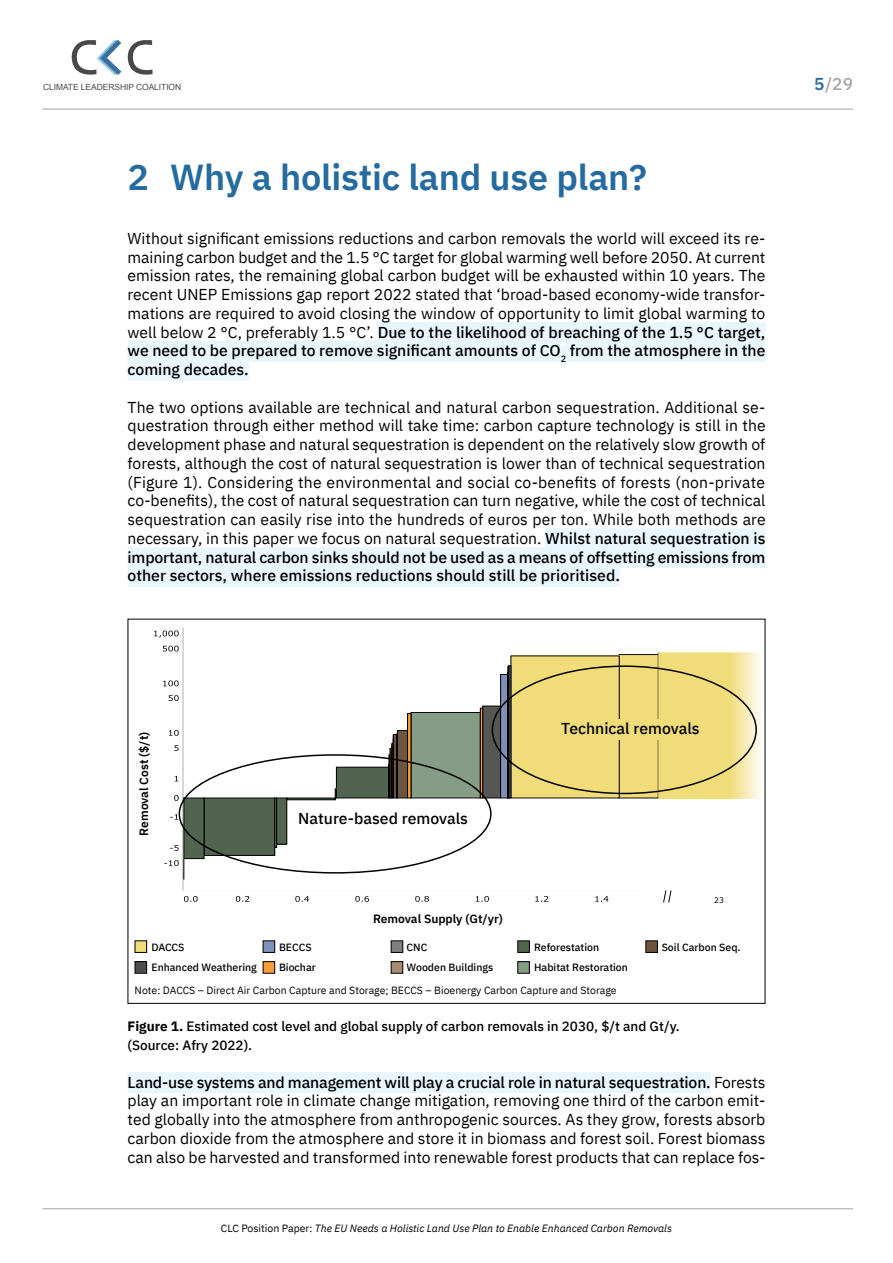
<style>
.page{position:relative;width:893px;height:1263px;background:#fff}
.page>*{position:absolute;margin:0;border:0;box-sizing:border-box;transform-origin:0 0}
.t1{font:600 36px "IBM Plex Sans";letter-spacing:-.005em;color:#256ba0}
.t2{font:500 17.25px "IBM Plex Sans";color:#a4a4a4}
.leipis{font:15.75px/18.8px "IBM Plex Sans";color:#000;text-align:justify}
.ehdotamme{font:500 15.75px "IBM Plex Sans";color:#000}
.t3{font:700 15.3px "IBM Plex Sans";color:#000}
.kuvateksti{font:500 13.5px/18.8px "IBM Plex Sans";color:#000}
.footnote{font:600 12px "IBM Plex Sans";color:#000}
.graffa-rivi{font:500 10.5px "IBM Plex Sans";color:#000}
.footnote-2{font:10.5px "IBM Plex Sans";color:#000}
.t4{font:italic 10.5px "IBM Plex Sans";color:#000}
.t5{font:8.55px "Arial";letter-spacing:-.01em;color:#4a4949}
.t6{font:7.65px "Verdana";color:#000}
.s1{font-weight:600;color:#256ba0}
.s2{font-weight:500}
.s3{font-weight:700}
.s4{font-style:normal}
</style>
<div class="page">
<svg style="left:128px;top:40px;width:25px;height:35px"></svg>
<svg style="left:71px;top:39px;width:50px;height:37px"></svg>
<hr style="left:43px;top:109px;width:810px;height:1px;background:#a4a4a4">
<hr style="left:43px;top:1208px;width:810px;height:1px;background:#a4a4a4">
<div style="left:378px;top:322px;width:387px;height:21px;background:#eaf6fe"></div>
<div style="left:128px;top:341px;width:433px;height:21px;background:#eaf6fe"></div>
<div style="left:561px;top:346px;width:5px;height:21px;background:#eaf6fe"></div>
<div style="left:566px;top:341px;width:199px;height:21px;background:#eaf6fe"></div>
<div style="left:128px;top:360px;width:121px;height:21px;background:#eaf6fe"></div>
<div style="left:545px;top:528px;width:220px;height:21px;background:#eaf6fe"></div>
<div style="left:128px;top:547px;width:637px;height:21px;background:#eaf6fe"></div>
<div style="left:128px;top:566px;width:492px;height:21px;background:#eaf6fe"></div>
<svg style="left:236px;top:896px;width:13px;height:6px"></svg>
<svg style="left:295px;top:896px;width:14px;height:6px"></svg>
<svg style="left:355px;top:896px;width:14px;height:6px"></svg>
<svg style="left:415px;top:895px;width:14px;height:7px"></svg>
<svg style="left:476px;top:896px;width:13px;height:6px"></svg>
<svg style="left:535px;top:896px;width:13px;height:6px"></svg>
<svg style="left:595px;top:896px;width:13px;height:6px"></svg>
<svg style="left:182px;top:886px;width:16px;height:16px"></svg>
<svg style="left:164px;top:837px;width:19px;height:29px"></svg>
<svg style="left:170px;top:814px;width:13px;height:6px"></svg>
<svg style="left:174px;top:795px;width:9px;height:6px"></svg>
<svg style="left:175px;top:776px;width:8px;height:5px"></svg>
<svg style="left:169px;top:730px;width:14px;height:29px"></svg>
<svg style="left:163px;top:680px;width:20px;height:30px"></svg>
<svg style="left:154px;top:630px;width:29px;height:30px"></svg>
<div style="left:389px;top:755px;width:1px;height:43px;border:1px solid #000"></div>
<div style="left:393px;top:734px;width:4px;height:64px;border:1px solid #000"></div>
<div style="left:390px;top:748px;width:2px;height:50px;border:1px solid #000"></div>
<div style="left:397px;top:730px;width:11px;height:68px;background:#6c5640"></div>
<div style="left:397px;top:730px;width:11px;height:68px;border:1px solid #000"></div>
<div style="left:391px;top:743px;width:3px;height:55px;border:1px solid #000"></div>
<div style="left:287px;top:798px;width:48px;height:2px;border:1px solid #000"></div>
<div style="left:204px;top:798px;width:71px;height:57px;background:#506450"></div>
<div style="left:204px;top:798px;width:71px;height:57px;border:1px solid #000"></div>
<div style="left:336px;top:767px;width:53px;height:31px;background:#506450"></div>
<div style="left:336px;top:767px;width:53px;height:31px;border:1px solid #000"></div>
<div style="left:184px;top:798px;width:20px;height:61px;background:#506450"></div>
<div style="left:184px;top:798px;width:20px;height:61px;border:1px solid #000"></div>
<div style="left:277px;top:798px;width:10px;height:46px;background:#506450"></div>
<div style="left:276px;top:798px;width:11px;height:46px;border:1px solid #000"></div>
<div style="left:411px;top:712px;width:69px;height:86px;background:#859d85"></div>
<div style="left:411px;top:712px;width:70px;height:86px;border:1px solid #000"></div>
<div style="left:483px;top:706px;width:18px;height:92px;background:#565655"></div>
<div style="left:482px;top:706px;width:19px;height:92px;border:1px solid #000"></div>
<div style="left:619px;top:655px;width:39px;height:143px;background:#f0dc78"></div>
<div style="left:619px;top:654px;width:39px;height:144px;border:1px solid #000"></div>
<div style="left:511px;top:656px;width:108px;height:142px;background:#f0dc78"></div>
<div style="left:507px;top:672px;width:1px;height:126px;border:1px solid #000"></div>
<hr style="left:393px;top:735px;width:1px;height:63px;background:#000">
<hr style="left:389px;top:764px;width:1px;height:34px;background:#000">
<hr style="left:391px;top:746px;width:1px;height:52px;background:#000">
<svg style="left:335px;top:789px;width:2px;height:9px"></svg>
<div style="left:480px;top:708px;width:3px;height:90px;border:1px solid #000"></div>
<div style="left:407px;top:713px;width:4px;height:85px;border:1px solid #000"></div>
<div style="left:508px;top:665px;width:1px;height:133px;border:1px solid #000"></div>
<div style="left:508px;top:666px;width:1px;height:132px;border:1px solid #000"></div>
<div style="left:501px;top:674px;width:6px;height:124px;background:#7f92b6"></div>
<div style="left:500px;top:674px;width:8px;height:124px;border:1px solid #000"></div>
<hr style="left:183px;top:891px;width:582px;height:1px;background:#f8f8f8">
<hr style="left:183px;top:628px;width:1px;height:263px;background:#f8f8f8">
<img style="left:659px;top:653px;width:103px;height:145px">
<div style="left:643px;top:886px;width:122px;height:20px;background:#fff"></div>
<svg style="left:663px;top:890px;width:8px;height:13px"></svg>
<div style="left:561px;top:719px;width:139px;height:21px;background:#f0dc79"></div>
<div style="left:128px;top:1072px;width:583px;height:21px;background:#eaf6fe"></div>
<div style="left:135px;top:941px;width:12px;height:11px;background:#f0dc79"></div>
<div style="left:135px;top:940px;width:12px;height:13px;border:1px solid #000"></div>
<div style="left:263px;top:941px;width:12px;height:11px;background:#7f92b6"></div>
<div style="left:263px;top:940px;width:12px;height:13px;border:1px solid #000"></div>
<div style="left:391px;top:941px;width:12px;height:11px;background:#7f7f7f"></div>
<div style="left:391px;top:940px;width:12px;height:13px;border:1px solid #000"></div>
<div style="left:646px;top:941px;width:11px;height:11px;background:#6d553d"></div>
<div style="left:645px;top:940px;width:13px;height:13px;border:1px solid #000"></div>
<div style="left:518px;top:941px;width:11px;height:11px;background:#51644e"></div>
<div style="left:517px;top:940px;width:13px;height:13px;border:1px solid #000"></div>
<div style="left:135px;top:962px;width:12px;height:11px;background:#4f4e4d"></div>
<div style="left:135px;top:961px;width:12px;height:13px;border:1px solid #000"></div>
<div style="left:263px;top:962px;width:12px;height:11px;background:#f59d3b"></div>
<div style="left:263px;top:961px;width:12px;height:13px;border:1px solid #000"></div>
<div style="left:391px;top:962px;width:12px;height:11px;background:#a78c6f"></div>
<div style="left:391px;top:961px;width:12px;height:13px;border:1px solid #000"></div>
<div style="left:518px;top:962px;width:11px;height:11px;background:#859d85"></div>
<div style="left:517px;top:961px;width:13px;height:13px;border:1px solid #000"></div>
<p class="t5" style="left:43px;top:81px;width:140px">CLIMATE LEADERSHIP COALITION</p>
<p class="t2" style="left:814px;top:70px;width:40px"><span class="s1">5</span>/29</p>
<h2 class="t1" style="left:128px;top:149px;width:521px">2 Why a holistic land use plan?</h2>
<p class="leipis" style="left:128px;top:227px;width:639px">Without significant emissions reductions and carbon removals the world will exceed its re&shy;maining carbon budget and the 1.5 °C target for global warming well before 2050. At current emission rates, the remaining global carbon budget will be exhausted within 10 years. The recent UNEP Emissions gap report 2022 stated that ‘broad-based economy-wide transfor&shy;mations are required to avoid closing the window of opportunity to limit global warming to well below 2 °C, preferably 1.5 °C’. <span class="s2">Due to the likelihood of breaching of the 1.5 °C target, we need to be prepared to remove significant amounts of CO</span><sub>2</sub> <span class="s2">from the atmosphere in the coming decades.</span></p>
<p class="leipis" style="left:128px;top:396px;width:640px">The two options available are technical and natural carbon sequestration. Additional se&shy;questration through either method will take time: carbon capture technology is still in the development phase and natural sequestration is dependent on the relatively slow growth of forests, although the cost of natural sequestration is lower than of technical sequestration (Figure 1). Considering the environmental and social co-benefits of forests (non-private co-benefits), the cost of natural sequestration can turn negative, while the cost of technical sequestration can easily rise into the hundreds of euros per ton. While both methods are necessary, in this paper we focus on natural sequestration. <span class="s2">Whilst natural sequestration is important, natural carbon sinks should not be used as a means of offsetting emissions from other sectors, where emissions reductions should still be prioritised.</span></p>
<p class="t3" style="left:233px;top:509px;width:38px">2030</p>
<p class="footnote" style="left:134px;top:836px;width:105px;rotate:-90deg">Removal Cost ($/t)</p>
<p class="ehdotamme" style="left:298px;top:806px;width:171px">Nature-based removals</p>
<p class="footnote" style="left:373px;top:909px;width:131px">Removal Supply (Gt/yr)</p>
<p class="ehdotamme" style="left:561px;top:716px;width:140px">Technical removals</p>
<p class="t6" style="left:714px;top:894px;width:11px">23</p>
<p class="graffa-rivi" style="left:151px;top:939px;width:35px">DACCS</p>
<p class="graffa-rivi" style="left:279px;top:939px;width:34px">BECCS</p>
<p class="graffa-rivi" style="left:407px;top:939px;width:22px">CNC</p>
<p class="graffa-rivi" style="left:534px;top:939px;width:67px">Reforestation</p>
<p class="graffa-rivi" style="left:662px;top:939px;width:80px">Soil Carbon Seq.</p>
<p class="graffa-rivi" style="left:151px;top:959px;width:107px">Enhanced Weathering</p>
<p class="graffa-rivi" style="left:279px;top:959px;width:38px">Biochar</p>
<p class="graffa-rivi" style="left:407px;top:959px;width:88px">Wooden Buildings</p>
<p class="graffa-rivi" style="left:534px;top:959px;width:95px">Habitat Restoration</p>
<p class="footnote-2" style="left:135px;top:982px;width:484px">Note: DACCS – Direct Air Carbon Capture and Storage; BECCS – Bioenergy Carbon Capture and Storage</p>
<p class="kuvateksti" style="left:128px;top:1016px;width:554px"><span class="s3">Figure 1.</span> Estimated cost level and global supply of carbon removals in 2030, $/t and Gt/y. (Source: Afry 2022).</p>
<p class="leipis" style="left:128px;top:1071px;width:639px"><span class="s2">Land-use systems and management will play a crucial role in natural sequestration.</span> Forests play an important role in climate change mitigation, removing one third of the carbon emit&shy;ted globally into the atmosphere from anthropogenic sources. As they grow, forests absorb carbon dioxide from the atmosphere and store it in biomass and forest soil. Forest biomass can also be harvested and transformed into renewable forest products that can replace fos-</p>
<p class="t4" style="left:221px;top:1220px;width:452px"><span class="s4">CLC Position Paper:</span> The EU Needs a Holistic Land Use Plan to Enable Enhanced Carbon Removals</p>
</div>
